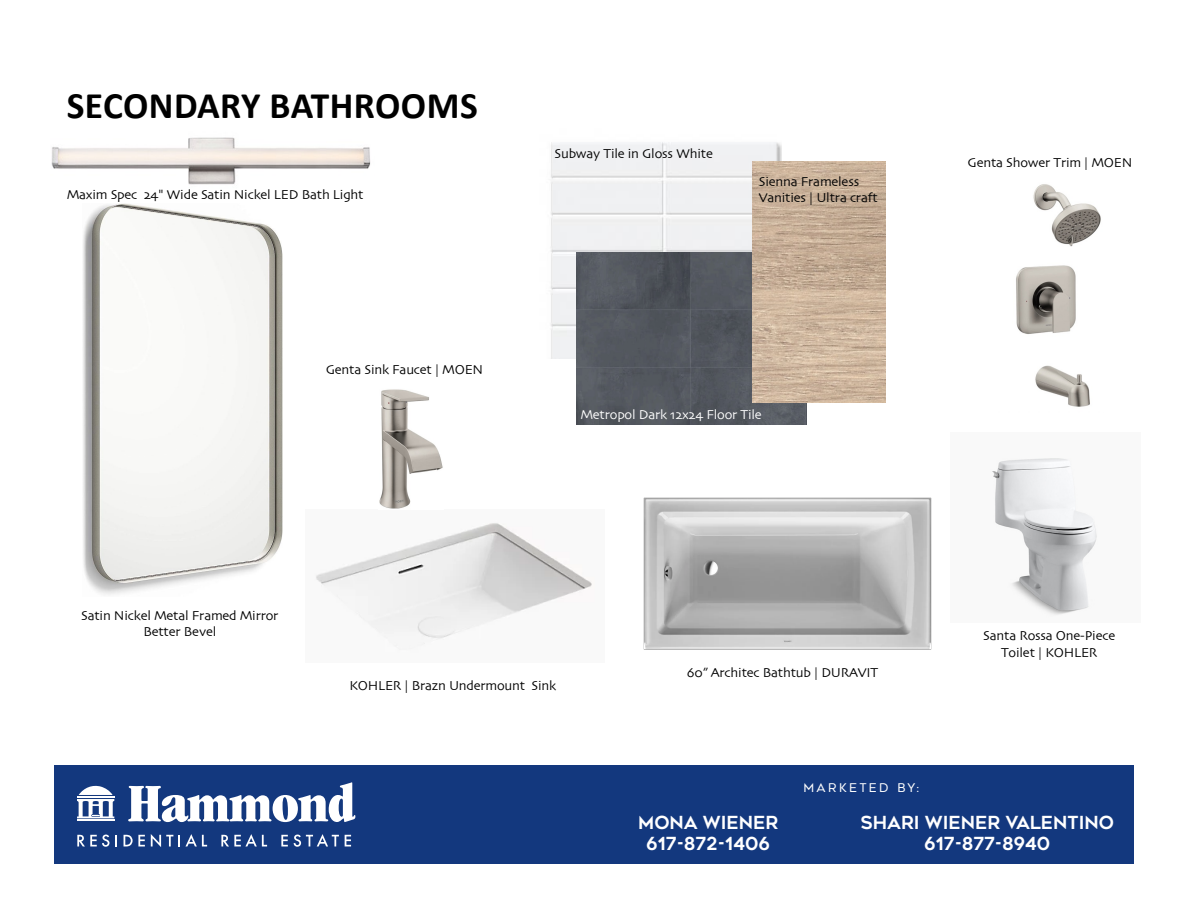
<style>
.page{position:relative;width:1188px;height:918px;background:#fff}
.page>*{position:absolute;margin:0;border:0;box-sizing:border-box;transform-origin:0 0}
.t1{font:700 37.5px "Calibri";letter-spacing:.01em;color:#000}
.t2{font:700 18px/21.6px "Geometos Neue";color:#fff;text-align:center}
.t3{font:13.5px/16.5px "Skia";letter-spacing:-.015em;color:#000;text-align:center}
.t4{font:13.5px "Skia";letter-spacing:-.015em;color:#fff}
.t5{font:12px "Geometos Neue";letter-spacing:.2em;color:#fff}
</style>
<div class="page">
<div style="left:54px;top:765px;width:1080px;height:99px;background:#13387e"></div>
<svg style="left:128px;top:782px;width:227px;height:40px"></svg>
<hr style="left:77px;top:819px;width:37px;height:2px;background:#fff">
<svg style="left:77px;top:785px;width:37px;height:33px"></svg>
<svg style="left:77px;top:835px;width:32px;height:12px"></svg>
<svg style="left:115px;top:835px;width:2px;height:11px"></svg>
<svg style="left:124px;top:835px;width:21px;height:11px"></svg>
<svg style="left:151px;top:834px;width:22px;height:13px"></svg>
<svg style="left:179px;top:834px;width:28px;height:12px"></svg>
<svg style="left:221px;top:834px;width:46px;height:12px"></svg>
<svg style="left:281px;top:835px;width:7px;height:11px"></svg>
<svg style="left:294px;top:834px;width:45px;height:13px"></svg>
<svg style="left:345px;top:835px;width:6px;height:11px"></svg>
<img style="left:83px;top:204px;width:199px;height:391px">
<img style="left:596px;top:424px;width:336px;height:226px">
<img style="left:51px;top:137px;width:320px;height:48px">
<img style="left:550px;top:142px;width:232px;height:216px">
<img style="left:316px;top:510px;width:288px;height:140px">
<img style="left:577px;top:253px;width:230px;height:171px">
<img style="left:992px;top:458px;width:105px;height:157px">
<img style="left:752px;top:162px;width:134px;height:241px">
<img style="left:1016px;top:184px;width:85px;height:223px">
<img style="left:379px;top:389px;width:64px;height:120px">
<h1 class="t1" style="left:67px;top:79px;width:412px">SECONDARY BATHROOMS</h1>
<p class="t3" style="left:67px;top:187px;width:298px">Maxim Spec 24" Wide Satin Nickel LED Bath Light</p>
<p class="t3" style="left:326px;top:362px;width:159px">Genta Sink Faucet | MOEN</p>
<p class="t3" style="left:555px;top:146px;width:160px">Subway Tile in Gloss White</p>
<p class="t3" style="left:759px;top:174px;width:120px;text-align:left">Sienna Frameless<br>Vanities | Ultra craft</p>
<p class="t4" style="left:581px;top:407px;width:183px">Metropol Dark 12x24 Floor Tile</p>
<p class="t3" style="left:968px;top:155px;width:166px">Genta Shower Trim | MOEN</p>
<p class="t3" style="left:81px;top:608px;width:199px">Satin Nickel Metal Framed Mirror<br>Better Bevel</p>
<p class="t3" style="left:349px;top:678px;width:208px">KOHLER | Brazn Undermount Sink</p>
<p class="t3" style="left:687px;top:666px;width:193px">60” Architec Bathtub | DURAVIT</p>
<p class="t5" style="left:804px;top:781px;width:117px">MARKETED BY:</p>
<p class="t3" style="left:983px;top:628px;width:133px">Santa Rossa One-Piece<br>Toilet | KOHLER</p>
<h2 class="t2" style="left:638px;top:812px;width:142px">MONA WIENER<br>617-872-1406</h2>
<h2 class="t2" style="left:861px;top:812px;width:255px">SHARI WIENER VALENTINO<br>617-877-8940</h2>
</div>
